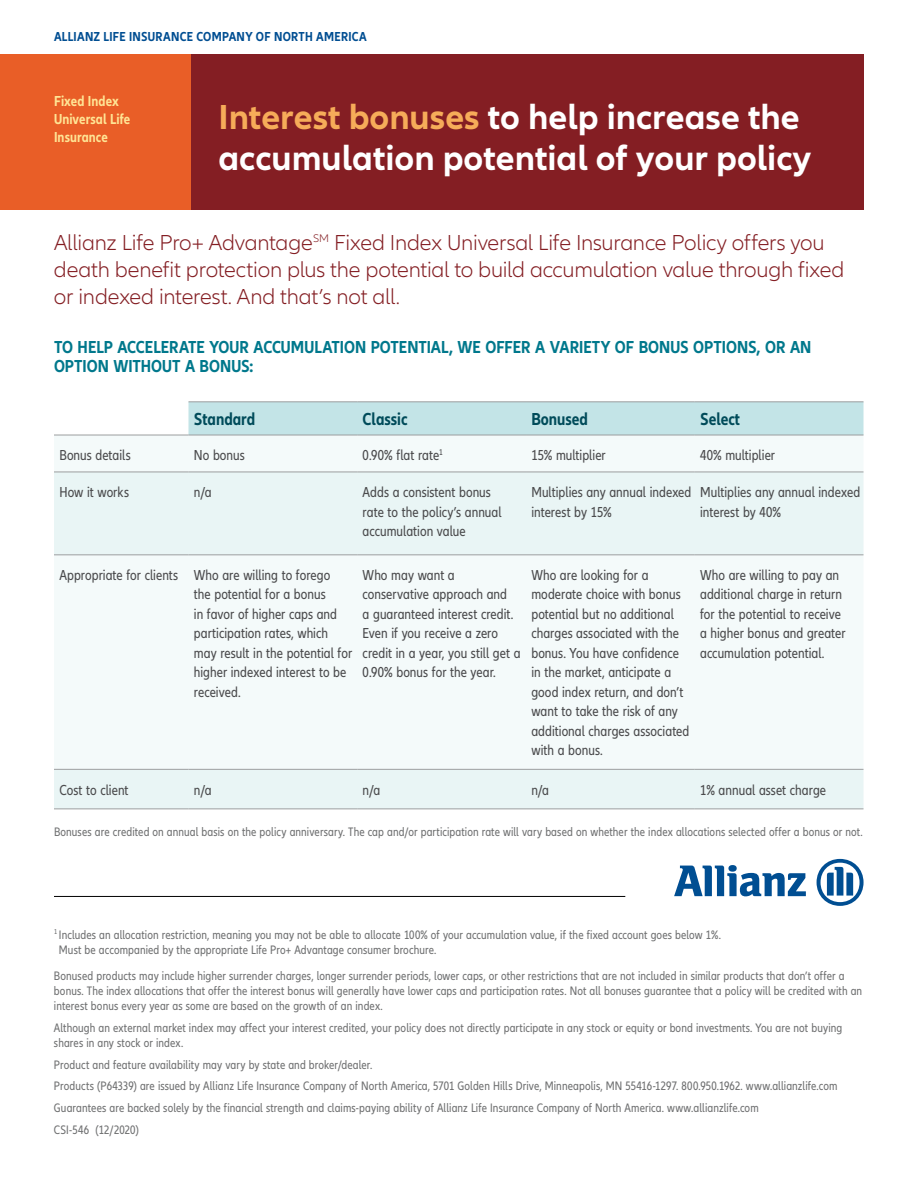
<style>
.page{position:relative;width:918px;height:1188px;background:#fff}
.page>*{position:absolute;margin:0;border:0;box-sizing:border-box;transform-origin:0 0}
.t1{font:700 36px/40.5px "Allianz Neo";color:#fff}
.t2{font:300 22.5px/27px "Allianz Neo";letter-spacing:-.01em;color:#841e23}
.t3{font:700 condensed 18px/19.5px "Allianz Neo";color:#00788c}
.t4{font:700 condensed 18px "Allianz Neo";color:#004b5a}
.t5{font:condensed 15px/19.5px "Allianz Neo";letter-spacing:.005em;color:#4b4b4d}
.t6{font:700 condensed 15px/18px "Allianz Neo";letter-spacing:.005em;color:#ffe595}
.t7{font:700 condensed 13.5px "Allianz Neo";letter-spacing:.02em;color:#004e92}
.t8{font:condensed 12.75px/15px "Allianz Neo";letter-spacing:.01em;color:#707172}
.s1{color:#f6ac59}
</style>
<div class="page">
<div style="left:0;top:54px;width:192px;height:156px;background:#e95e27"></div>
<div style="left:191px;top:54px;width:673px;height:156px;background:#841e23"></div>
<hr style="left:54px;top:896px;width:571px;height:1px;background:#000">
<svg style="left:674px;top:865px;width:132px;height:31px"></svg>
<svg style="left:817px;top:859px;width:47px;height:47px"></svg>
<div style="left:189px;top:402px;width:675px;height:33px;background:#c3e4e7"></div>
<div style="left:54px;top:436px;width:810px;height:36px;background:#f4fafa"></div>
<svg style="left:54px;top:473px;width:810px;height:336px;fill:#f4fafa"></svg>
<hr style="left:189px;top:401px;width:168px;height:1px;background:#9c9e9f">
<hr style="left:357px;top:401px;width:169px;height:1px;background:#9c9e9f">
<hr style="left:526px;top:401px;width:169px;height:1px;background:#9c9e9f">
<hr style="left:695px;top:401px;width:169px;height:1px;background:#9c9e9f">
<hr style="left:54px;top:435px;width:135px;height:1px;background:#9c9e9f">
<hr style="left:189px;top:435px;width:168px;height:1px;background:#9c9e9f">
<hr style="left:357px;top:435px;width:169px;height:1px;background:#9c9e9f">
<hr style="left:526px;top:435px;width:169px;height:1px;background:#9c9e9f">
<hr style="left:695px;top:435px;width:169px;height:1px;background:#9c9e9f">
<hr style="left:54px;top:472px;width:135px;height:1px;background:#9c9e9f">
<hr style="left:189px;top:472px;width:168px;height:1px;background:#9c9e9f">
<hr style="left:357px;top:472px;width:169px;height:1px;background:#9c9e9f">
<hr style="left:526px;top:472px;width:169px;height:1px;background:#9c9e9f">
<hr style="left:695px;top:472px;width:169px;height:1px;background:#9c9e9f">
<hr style="left:54px;top:554px;width:135px;height:1px;background:#9c9e9f">
<hr style="left:189px;top:554px;width:168px;height:1px;background:#9c9e9f">
<hr style="left:357px;top:554px;width:169px;height:1px;background:#9c9e9f">
<hr style="left:526px;top:554px;width:169px;height:1px;background:#9c9e9f">
<hr style="left:695px;top:554px;width:169px;height:1px;background:#9c9e9f">
<hr style="left:54px;top:769px;width:135px;height:1px;background:#9c9e9f">
<hr style="left:189px;top:769px;width:168px;height:1px;background:#9c9e9f">
<hr style="left:357px;top:769px;width:169px;height:1px;background:#9c9e9f">
<hr style="left:526px;top:769px;width:169px;height:1px;background:#9c9e9f">
<hr style="left:695px;top:769px;width:169px;height:1px;background:#9c9e9f">
<hr style="left:54px;top:809px;width:135px;height:1px;background:#9c9e9f">
<hr style="left:189px;top:809px;width:168px;height:1px;background:#9c9e9f">
<hr style="left:357px;top:809px;width:169px;height:1px;background:#9c9e9f">
<hr style="left:526px;top:809px;width:169px;height:1px;background:#9c9e9f">
<hr style="left:695px;top:809px;width:169px;height:1px;background:#9c9e9f">
<p class="t7" style="left:54px;top:28px;width:314px">ALLIANZ LIFE INSURANCE COMPANY OF NORTH AMERICA</p>
<p class="t6" style="left:54px;top:92px;width:78px">Fixed Index<br>Universal Life<br>Insurance</p>
<h1 class="t1" style="left:218px;top:98px;width:594px"><span class="s1">Interest bonuses</span> to help increase the accumulation potential of your policy</h1>
<h2 class="t2" style="left:54px;top:230px;width:792px">Allianz Life Pro+ Advantage<sup>SM</sup> Fixed Index Universal Life Insurance Policy offers you death benefit protection plus the potential to build accumulation value through fixed or indexed interest. And that’s not all.</h2>
<h3 class="t3" style="left:54px;top:337px;width:759px">TO HELP ACCELERATE YOUR ACCUMULATION POTENTIAL, WE OFFER A VARIETY OF BONUS OPTIONS, OR AN<br>OPTION WITHOUT A BONUS:</h3>
<h3 class="t4" style="left:194px;top:409px;width:63px">Standard</h3>
<h3 class="t4" style="left:363px;top:409px;width:46px">Classic</h3>
<h3 class="t4" style="left:531px;top:409px;width:58px">Bonused</h3>
<h3 class="t4" style="left:700px;top:409px;width:41px">Select</h3>
<p class="t5" style="left:59px;top:446px;width:73px">Bonus details</p>
<p class="t5" style="left:194px;top:446px;width:52px">No bonus</p>
<p class="t5" style="left:363px;top:446px;width:82px">0.90% flat rate<sup>1</sup></p>
<p class="t5" style="left:531px;top:446px;width:76px">15% multiplier</p>
<p class="t5" style="left:700px;top:446px;width:76px">40% multiplier</p>
<p class="t5" style="left:59px;top:483px;width:71px">How it works</p>
<p class="t5" style="left:194px;top:483px;width:19px">n/a</p>
<p class="t5" style="left:363px;top:483px;width:140px">Adds a consistent bonus rate to the policy’s annual accumulation value</p>
<p class="t5" style="left:531px;top:483px;width:162px">Multiplies any annual indexed interest by 15%</p>
<p class="t5" style="left:700px;top:483px;width:162px">Multiplies any annual indexed interest by 40%</p>
<p class="t5" style="left:194px;top:566px;width:160px;text-indent:-135px">Appropriate for clients Who are willing to forego<br>the potential for a bonus<br>in favor of higher caps and participation rates, which may result in the potential for higher indexed interest to be received.</p>
<p class="t5" style="left:363px;top:565px;width:159px">Who may want a conservative approach and<br>a guaranteed interest credit.<br>Even if you receive a zero credit in a year, you still get a<br>0.90% bonus for the year.</p>
<p class="t5" style="left:531px;top:565px;width:160px">Who are looking for a moderate choice with bonus potential but no additional charges associated with the bonus. You have confidence in the market, anticipate a good index return, and don’t want to take the risk of any additional charges associated with a bonus.</p>
<p class="t5" style="left:700px;top:565px;width:147px">Who are willing to pay an additional charge in return for the potential to receive a higher bonus and greater accumulation potential.</p>
<p class="t5" style="left:59px;top:780px;width:71px">Cost to client</p>
<p class="t5" style="left:194px;top:780px;width:19px">n/a</p>
<p class="t5" style="left:363px;top:780px;width:19px">n/a</p>
<p class="t5" style="left:531px;top:780px;width:19px">n/a</p>
<p class="t5" style="left:700px;top:780px;width:127px">1% annual asset charge</p>
<p class="t8" style="left:54px;top:824px;width:810px">Bonuses are credited on annual basis on the policy anniversary. The cap and/or participation rate will vary based on whether the index allocations selected offer a bonus or not.</p>
<p class="t8" style="left:59px;top:927px;width:664px;text-indent:-5px"><sup>1</sup> Includes an allocation restriction, meaning you may not be able to allocate 100% of your accumulation value, if the fixed account goes below 1%.<br>Must be accompanied by the appropriate Life Pro+ Advantage consumer brochure.</p>
<p class="t8" style="left:54px;top:969px;width:810px">Bonused products may include higher surrender charges, longer surrender periods, lower caps, or other restrictions that are not included in similar products that don’t offer a bonus. The index allocations that offer the interest bonus will generally have lower caps and participation rates. Not all bonuses guarantee that a policy will be credited with an interest bonus every year as some are based on the growth of an index.</p>
<p class="t8" style="left:54px;top:1021px;width:790px">Although an external market index may affect your interest credited, your policy does not directly participate in any stock or equity or bond investments. You are not buying shares in any stock or index.</p>
<p class="t8" style="left:54px;top:1054px;width:785px;line-height:21.8px">Product and feature availability may vary by state and broker/dealer.<br>Products (P64339) are issued by Allianz Life Insurance Company of North America, 5701 Golden Hills Drive, Minneapolis, MN 55416-1297. 800.950.1962. www.allianzlife.com Guarantees are backed solely by the financial strength and claims-paying ability of Allianz Life Insurance Company of North America. www.allianzlife.com<br>CSI-546 (12/2020)</p>
</div>
